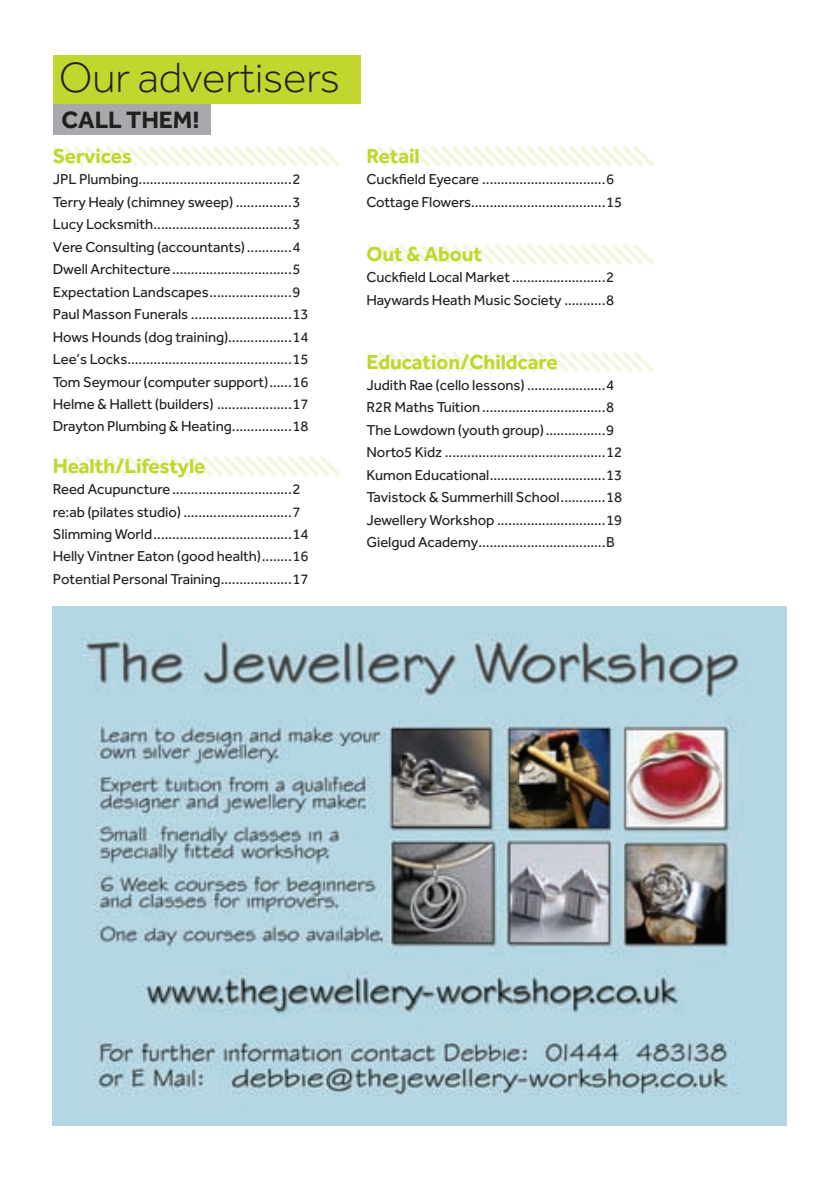
<style>
.page{position:relative;width:840px;height:1190px;background:#fff}
.page>*{position:absolute;margin:0;border:0;box-sizing:border-box;transform-origin:0 0}
.t1{font:300 43.75px "Effra";letter-spacing:-.005em;color:#231f20}
.t2{font:700 24.5px "Effra";color:#231f20}
.t3{font:700 21px "Effra";letter-spacing:-.005em;color:#c1d72f}
.t4{font:14.88px/22.4px "Effra";letter-spacing:-.005em;color:#231f20}
</style>
<div class="page">
<svg style="left:53px;top:146px;width:287px;height:21px"></svg>
<svg style="left:53px;top:456px;width:287px;height:20px"></svg>
<svg style="left:367px;top:146px;width:287px;height:21px"></svg>
<svg style="left:367px;top:244px;width:287px;height:21px"></svg>
<svg style="left:367px;top:351px;width:287px;height:21px"></svg>
<div style="left:53px;top:56px;width:307px;height:48px;background:#c1d72f"></div>
<div style="left:53px;top:104px;width:158px;height:31px;background:#a8a9ad"></div>
<img style="left:53px;top:606px;width:734px;height:519px">
<h1 class="t1" style="left:59px;top:53px;width:283px">Our advertisers</h1>
<h2 class="t2" style="left:62px;top:104px;width:82px">CALL THEM</h2>
<h2 class="t2" style="left:192px;top:104px;width:9px">!</h2>
<h3 class="t3" style="left:53px;top:144px;width:81px">Services</h3>
<p class="t4" style="left:53px;top:168px;width:257px">JPL Plumbing.........................................2<br>Terry Healy (chimney sweep) ...............3<br>Lucy Locksmith.....................................3<br>Vere Consulting (accountants)............4<br>Dwell Architecture................................5<br>Expectation Landscapes......................9<br>Paul Masson Funerals ...........................13<br>Hows Hounds (dog training).................14<br>Lee’s Locks............................................15<br>Tom Seymour (computer support)......16<br>Helme &amp; Hallett (builders) ....................17<br>Drayton Plumbing &amp; Heating................18</p>
<h3 class="t3" style="left:53px;top:453px;width:154px">Health/Lifestyle</h3>
<p class="t4" style="left:53px;top:478px;width:257px">Reed Acupuncture................................2 re:ab (pilates studio) .............................7<br>Slimming World.....................................14<br>Helly Vintner Eaton (good health)........16<br>Potential Personal Training...................17</p>
<h3 class="t3" style="left:366px;top:144px;width:55px">Retail</h3>
<p class="t4" style="left:366px;top:168px;width:257px">Cuckfield Eyecare .................................6<br>Cottage Flowers....................................15</p>
<h3 class="t3" style="left:366px;top:242px;width:117px">Out &amp; About</h3>
<p class="t4" style="left:366px;top:266px;width:249px">Cuckfield Local Market.........................2<br>Haywards Heath Music Society ...........8</p>
<h3 class="t3" style="left:366px;top:349px;width:193px">Education/Childcare</h3>
<p class="t4" style="left:366px;top:373px;width:257px">Judith Rae (cello lessons).....................4<br>R2R Maths Tuition.................................8<br>The Lowdown (youth group)................9<br>Norto5 Kidz ...........................................12<br>Kumon Educational...............................13<br>Tavistock &amp; Summerhill School............18<br>Jewellery Workshop .............................19<br>Gielgud Academy..................................B</p>
</div>
